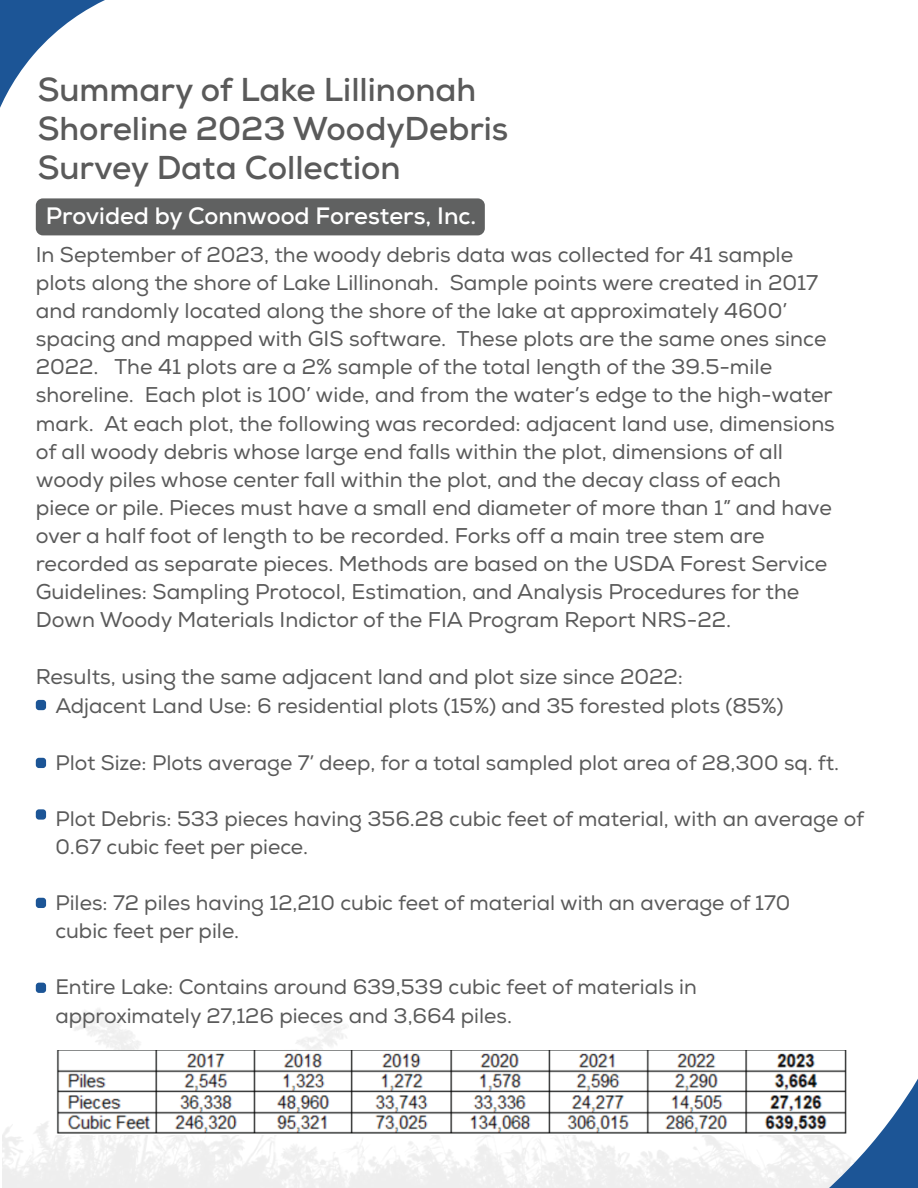
<style>
.page{position:relative;width:918px;height:1188px;background:#fff}
.page>*{position:absolute;margin:0;border:0;box-sizing:border-box;transform-origin:0 0}
.t1{font:700 33px/39px "Nexa";color:#5a5a5a}
.t2{font:700 23.7px "Nexa";color:#fff}
.t3{font:21.3px/28px "Nexa";color:#5a5a5a}
.t4{font:21px/28px "Nexa";color:#5a5a5a}
</style>
<div class="page">
<svg style="left:706px;top:1079px;width:212px;height:109px"></svg>
<svg style="left:0;top:0;width:105px;height:108px"></svg>
<div style="left:36px;top:198px;width:449px;height:37px;background:#606161;border-radius:7px"></div>
<div style="left:36px;top:700px;width:10px;height:10px;background:#1c5596;border-radius:3px"></div>
<div style="left:36px;top:758px;width:10px;height:10px;background:#1c5596;border-radius:3px"></div>
<div style="left:36px;top:809px;width:10px;height:11px;background:#1c5596;border-radius:3px"></div>
<div style="left:36px;top:898px;width:10px;height:10px;background:#1c5596;border-radius:3px"></div>
<div style="left:36px;top:983px;width:10px;height:10px;background:#1c5596;border-radius:3px"></div>
<img style="left:56px;top:1050px;width:791px;height:85px">
<h1 class="t1" style="left:38px;top:70px;width:472px">Summary of Lake Lillinonah<br>Shoreline 2023 WoodyDebris<br>Survey Data Collection</h1>
<p class="t2" style="left:46px;top:201px;width:432px">Provided by Connwood Foresters, Inc.</p>
<p class="t3" style="left:36px;top:241px;width:801px">In September of 2023, the woody debris data was collected for 41 sample plots along the shore of Lake Lillinonah. Sample points were created in 2017 and randomly located along the shore of the lake at approximately 4600’ spacing and mapped with GIS software. These plots are the same ones since 2022. The 41 plots are a 2% sample of the total length of the 39.5-mile shoreline. Each plot is 100’ wide, and from the water’s edge to the high-water mark. At each plot, the following was recorded: adjacent land use, dimensions of all woody debris whose large end falls within the plot, dimensions of all woody piles whose center fall within the plot, and the decay class of each piece or pile. Pieces must have a small end diameter of more than 1” and have over a half foot of length to be recorded. Forks off a main tree stem are recorded as separate pieces. Methods are based on the USDA Forest Service Guidelines: Sampling Protocol, Estimation, and Analysis Procedures for the Down Woody Materials Indictor of the FIA Program Report NRS-22.</p>
<p class="t3" style="left:36px;top:663px;width:649px">Results, using the same adjacent land and plot size since 2022:</p>
<p class="t4" style="left:55px;top:693px;width:730px">Adjacent Land Use: 6 residential plots (15%) and 35 forested plots (85%)</p>
<p class="t4" style="left:55px;top:749px;width:785px">Plot Size: Plots average 7’ deep, for a total sampled plot area of 28,300 sq. ft.</p>
<p class="t4" style="left:55px;top:805px;width:810px">Plot Debris: 533 pieces having 356.28 cubic feet of material, with an average of<br>0.67 cubic feet per piece.</p>
<p class="t4" style="left:55px;top:889px;width:737px">Piles: 72 piles having 12,210 cubic feet of material with an average of 170 cubic feet per pile.</p>
<p class="t4" style="left:55px;top:974px;width:643px">Entire Lake: Contains around 639,539 cubic feet of materials in approximately 27,126 pieces and 3,664 piles.</p>
</div>
